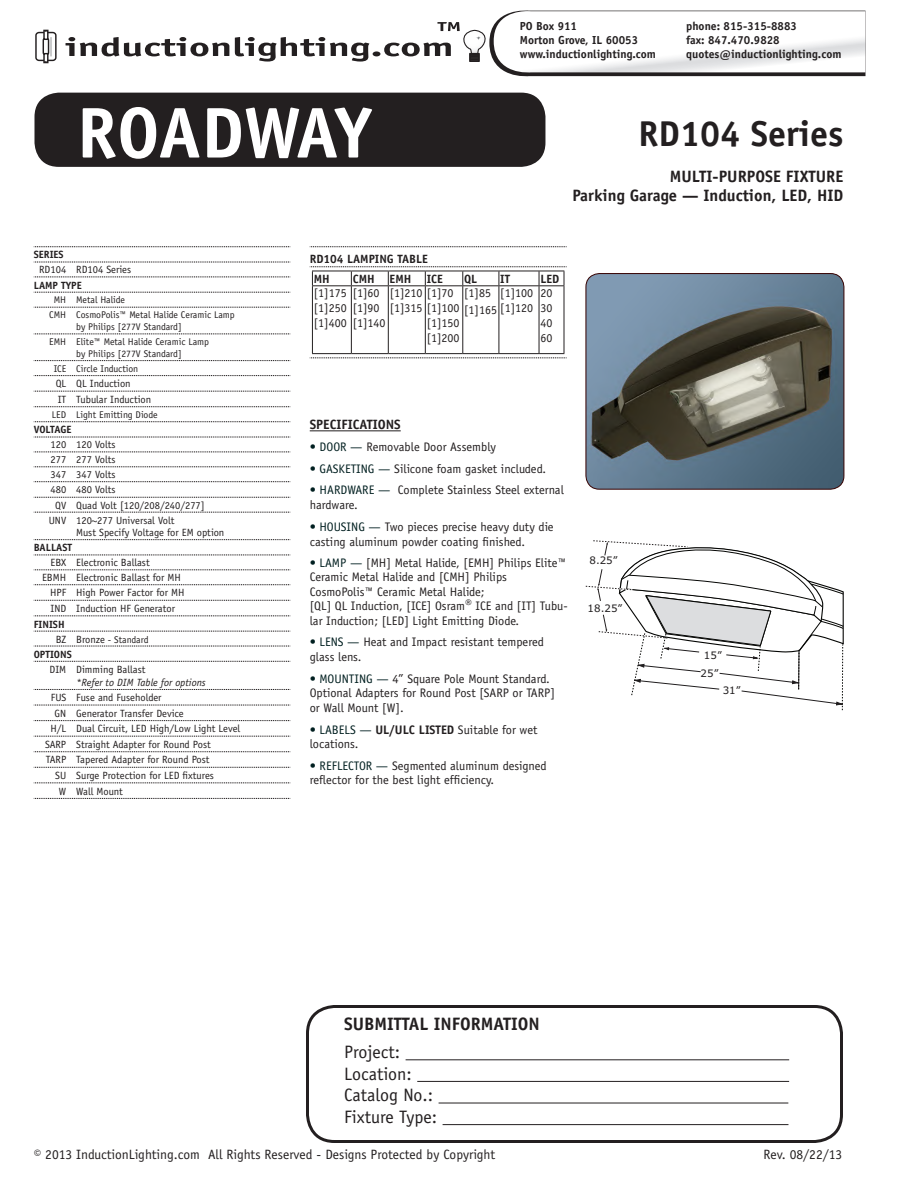
<style>
.page{position:relative;width:918px;height:1188px;background:#fff}
.page>*{position:absolute;margin:0;border:0;box-sizing:border-box;transform-origin:0 0}
.t1{font:700 72px "Officina Sans";letter-spacing:-.01em;color:#fff}
.t2{font:700 36px "Officina Sans";color:#231f20}
.t3{font:18px/21.6px "Officina Sans";color:#231f20}
.t4{font:700 18px "Officina Sans";color:#231f20}
.t5{font:700 16.5px/19.8px "Officina Sans";color:#231f20;text-align:right}
.t6{font:13.5px "Officina Sans";color:#231f20}
.t7{font:700 13.5px "Officina Sans";color:#231f20}
.t8{font:12.3px/14.9px "Officina Sans";color:#231f20}
.t9{font:12px/15px "Officina Sans";color:#231f20}
.t10{font:700 12px/20.2px "Officina Sans";color:#231f20}
.t11{font:700 11.7px/14px "Officina Sans";color:#231f20}
.t12{font:10.5px/15.6px "Officina Sans";color:#231f20}
.t13{font:700 10.5px "Officina Sans";color:#231f20}
.t14{font:italic 10.5px "Officina Sans";color:#231f20}
.t15{font:700 10.5px "Officina Sans";letter-spacing:-.02em;color:#231f20}
.t16{font:10.35px/18.1px "Verdana";color:#201d1e;text-align:center}
.t17{font:9.75px/15px "Officina Sans";color:#231f20}
.s1{font-size:10.5px}
.s2{color:#001f20}
.s3{font-weight:700}
</style>
<div class="page">
<svg style="left:66px;top:37px;width:163px;height:19px"></svg>
<svg style="left:235px;top:10px;width:631px;height:66px"></svg>
<div style="left:35px;top:32px;width:22px;height:29px;border:1px solid #231f20;border-radius:3px"></div>
<svg style="left:42px;top:31px;width:10px;height:31px"></svg>
<div style="left:34px;top:93px;width:511px;height:74px;background:#231f20;border-radius:24px"></div>
<hr style="left:406px;top:1059px;width:383px;height:1px;background:#231f20">
<hr style="left:417px;top:1081px;width:372px;height:1px;background:#231f20">
<hr style="left:439px;top:1103px;width:349px;height:1px;background:#231f20">
<hr style="left:443px;top:1124px;width:345px;height:1px;background:#231f20">
<div style="left:306px;top:1005px;width:537px;height:138px;border:3px solid #231f20;border-radius:27px"></div>
<svg style="left:310px;top:246px;width:257px;height:1px"></svg>
<svg style="left:310px;top:267px;width:257px;height:92px"></svg>
<hr style="left:310px;top:431px;width:91px;height:1px;background:#231f20">
<svg style="left:34px;top:246px;width:257px;height:1px"></svg>
<svg style="left:34px;top:262px;width:257px;height:1px"></svg>
<svg style="left:34px;top:277px;width:257px;height:1px"></svg>
<svg style="left:34px;top:292px;width:257px;height:1px"></svg>
<svg style="left:34px;top:307px;width:257px;height:1px"></svg>
<svg style="left:34px;top:334px;width:257px;height:1px"></svg>
<svg style="left:34px;top:360px;width:257px;height:1px"></svg>
<svg style="left:34px;top:375px;width:257px;height:1px"></svg>
<svg style="left:34px;top:391px;width:257px;height:1px"></svg>
<svg style="left:34px;top:406px;width:257px;height:1px"></svg>
<svg style="left:34px;top:421px;width:257px;height:1px"></svg>
<svg style="left:34px;top:437px;width:257px;height:1px"></svg>
<svg style="left:34px;top:452px;width:257px;height:1px"></svg>
<svg style="left:34px;top:467px;width:257px;height:1px"></svg>
<svg style="left:34px;top:481px;width:257px;height:1px"></svg>
<svg style="left:34px;top:497px;width:257px;height:1px"></svg>
<svg style="left:34px;top:512px;width:257px;height:1px"></svg>
<svg style="left:34px;top:539px;width:257px;height:1px"></svg>
<svg style="left:34px;top:555px;width:257px;height:1px"></svg>
<svg style="left:34px;top:570px;width:257px;height:1px"></svg>
<svg style="left:34px;top:584px;width:257px;height:1px"></svg>
<svg style="left:34px;top:600px;width:257px;height:1px"></svg>
<svg style="left:34px;top:616px;width:257px;height:1px"></svg>
<svg style="left:34px;top:631px;width:257px;height:1px"></svg>
<svg style="left:34px;top:646px;width:257px;height:1px"></svg>
<svg style="left:34px;top:661px;width:257px;height:1px"></svg>
<svg style="left:34px;top:689px;width:257px;height:1px"></svg>
<svg style="left:34px;top:705px;width:257px;height:1px"></svg>
<svg style="left:34px;top:720px;width:257px;height:1px"></svg>
<svg style="left:34px;top:736px;width:257px;height:1px"></svg>
<svg style="left:34px;top:751px;width:257px;height:1px"></svg>
<svg style="left:34px;top:767px;width:257px;height:1px"></svg>
<svg style="left:34px;top:783px;width:257px;height:1px"></svg>
<svg style="left:34px;top:798px;width:257px;height:1px"></svg>
<img style="left:586px;top:274px;width:258px;height:215px">
<div style="left:586px;top:273px;width:258px;height:216px;border:1px solid #350000;border-radius:14px"></div>
<svg style="left:586px;top:541px;width:258px;height:169px"></svg>
<h1 class="t1" style="left:77px;top:88px;width:296px">ROADWAY</h1>
<p class="t11" style="left:520px;top:19px;width:138px">PO Box 911<br>Morton Grove, IL 60053 www.inductionlighting.com</p>
<p class="t11" style="left:686px;top:19px;width:157px">phone: 815-315-8883<br>fax: 847.470.9828 quotes@inductionlighting.com</p>
<h2 class="t2" style="left:639px;top:111px;width:206px">RD104 Series</h2>
<h3 class="t5" style="left:572px;top:166px;width:273px">MULTI-PURPOSE FIXTURE<br>Parking Garage — Induction, LED, HID</h3>
<p class="t13" style="left:34px;top:248px;width:31px">SERIES</p>
<p class="t12" style="left:39px;top:262px;width:93px">RD104 RD104 Series</p>
<p class="t13" style="left:34px;top:279px;width:50px">LAMP TYPE</p>
<p class="t17" style="left:49px;top:293px;width:187px;text-indent:5px">MH Metal Halide<br>CMH CosmoPolis™ Metal Halide Ceramic Lamp</p>
<p class="t17" style="left:49px;top:319px;width:161px;text-align:center">by Philips [277V Standard]<br>EMH Elite™ Metal Halide Ceramic Lamp</p>
<p class="t17" style="left:54px;top:346px;width:129px;text-indent:22px">by Philips [277V Standard]<br>ICE Circle Induction</p>
<p class="t12" style="left:56px;top:376px;width:97px">QL QL Induction<br>IT Tubular Induction</p>
<p class="t17" style="left:52px;top:407px;width:107px">LED Light Emitting Diode</p>
<p class="t15" style="left:34px;top:423px;width:39px">VOLTAGE</p>
<p class="t12" style="left:51px;top:437px;width:67px">120 120 Volts</p>
<p class="t12" style="left:51px;top:452px;width:67px">277 277 Volts</p>
<p class="t12" style="left:51px;top:467px;width:67px">347 347 Volts</p>
<p class="t12" style="left:51px;top:482px;width:67px">480 480 Volts</p>
<p class="t12" style="left:55px;top:497px;width:151px">QV Quad Volt [120/208/240/277]</p>
<p class="t12" style="left:49px;top:512px;width:127px">UNV 120~277 Universal Volt</p>
<p class="t12" style="left:76px;top:525px;width:150px">Must Specify Voltage for EM option</p>
<p class="t13" style="left:34px;top:541px;width:40px">BALLAST</p>
<p class="t12" style="left:51px;top:555px;width:101px">EBX Electronic Ballast</p>
<p class="t12" style="left:42px;top:570px;width:140px">EBMH Electronic Ballast for MH</p>
<p class="t12" style="left:50px;top:585px;width:136px">HPF High Power Factor for MH</p>
<p class="t12" style="left:51px;top:601px;width:126px">IND Induction HF Generator</p>
<p class="t13" style="left:34px;top:617px;width:32px">FINISH</p>
<p class="t17" style="left:56px;top:632px;width:94px"><span class="s1">BZ Bronze</span> - Standard</p>
<p class="t13" style="left:34px;top:648px;width:40px">OPTIONS</p>
<p class="t12" style="left:50px;top:662px;width:97px">DIM Dimming Ballast</p>
<p class="t14" style="left:76px;top:676px;width:131px">*Refer to DIM Table for options</p>
<p class="t12" style="left:51px;top:690px;width:112px">FUS Fuse and Fuseholder</p>
<p class="t12" style="left:55px;top:705px;width:131px">GN Generator Transfer Device</p>
<p class="t12" style="left:51px;top:721px;width:191px">H/L Dual Circuit, LED High/Low Light Level</p>
<p class="t12" style="left:45px;top:737px;width:167px">SARP Straight Adapter for Round Post</p>
<p class="t12" style="left:46px;top:752px;width:165px">TARP Tapered Adapter for Round Post</p>
<p class="t12" style="left:55px;top:768px;width:160px">SU Surge Protection for LED fixtures</p>
<p class="t12" style="left:59px;top:783px;width:66px">W Wall Mount</p>
<p class="t10" style="left:314px;top:249px;width:115px;text-indent:-4px">RD104 LAMPING TABLE<br>MH</p>
<p class="t10" style="left:353px;top:269px;width:60px">CMH EMH</p>
<p class="t10" style="left:427px;top:269px;width:18px">ICE</p>
<p class="t10" style="left:464px;top:269px;width:15px">QL</p>
<p class="t10" style="left:500px;top:269px;width:11px">IT</p>
<p class="t10" style="left:540px;top:269px;width:20px">LED</p>
<p class="t9" style="left:314px;top:286px;width:34px;text-align:justify">[1]175 [1]250 [1]400</p>
<p class="t9" style="left:353px;top:286px;width:34px">[1]60 [1]90 [1]140</p>
<p class="t9" style="left:390px;top:286px;width:65px">[1]210 [1]70</p>
<p class="t9" style="left:464px;top:285px;width:34px;line-height:16.5px">[1]85 [1]165</p>
<p class="t9" style="left:500px;top:286px;width:34px">[1]100 [1]120</p>
<p class="t9" style="left:540px;top:286px;width:13px;text-align:justify">20<br>30<br>40<br>60</p>
<p class="t9" style="left:390px;top:301px;width:71px">[1]315 [1]100</p>
<p class="t9" style="left:427px;top:316px;width:34px">[1]150</p>
<p class="t9" style="left:427px;top:331px;width:34px">[1]200</p>
<p class="t7" style="left:310px;top:416px;width:92px">SPECIFICATIONS</p>
<p class="t8" style="left:310px;top:440px;width:188px"><span class="s2">• DOOR —</span> Removable Door Assembly</p>
<p class="t8" style="left:310px;top:461px;width:238px"><span class="s2">• GASKETING —</span> Silicone foam gasket included.</p>
<p class="t8" style="left:310px;top:483px;width:256px"><span class="s2">• HARDWARE —</span> Complete Stainless Steel external hardware.</p>
<p class="t8" style="left:310px;top:519px;width:245px"><span class="s2">• HOUSING —</span> Two pieces precise heavy duty die casting aluminum powder coating finished.</p>
<p class="t8" style="left:310px;top:556px;width:259px;line-height:14.4px"><span class="s2">• LAMP —</span> [MH] Metal Halide, [EMH] Philips Elite™ Ceramic Metal Halide and [CMH] Philips CosmoPolis™ Ceramic Metal Halide;<br>[QL] QL Induction, [ICE] Osram® ICE and [IT] Tubu&shy;lar Induction; [LED] Light Emitting Diode.</p>
<p class="t8" style="left:310px;top:635px;width:236px"><span class="s2">• LENS —</span> Heat and Impact resistant tempered glass lens.</p>
<p class="t8" style="left:310px;top:671px;width:247px"><span class="s2">• MOUNTING —</span> 4” Square Pole Mount Standard.<br>Optional Adapters for Round Post [SARP or TARP] or Wall Mount [W].</p>
<p class="t8" style="left:310px;top:722px;width:229px"><span class="s2">• LABELS —</span> <span class="s3">UL/ULC LISTED</span> Suitable for wet locations.</p>
<p class="t8" style="left:310px;top:759px;width:239px;line-height:14.2px"><span class="s2">• REFLECTOR —</span> Segmented aluminum designed reflector for the best light efficiency.</p>
<p class="t16" style="left:590px;top:551px;width:30px">8.25”</p>
<p class="t16" style="left:588px;top:599px;width:36px">18.25”</p>
<p class="t16" style="left:701px;top:646px;width:23px">15”<br>25”</p>
<p class="t16" style="left:723px;top:681px;width:19px">31”</p>
<h3 class="t4" style="left:344px;top:1012px;width:197px">SUBMITTAL INFORMATION</h3>
<h3 class="t3" style="left:344px;top:1041px;width:95px">Project:<br>Location:<br>Catalog No.:<br>Fixture Type:</h3>
<p class="t6" style="left:34px;top:1147px;width:463px">© 2013 InductionLighting.com All Rights Reserved - Designs Protected by Copyright</p>
<p class="t6" style="left:764px;top:1147px;width:80px">Rev. 08/22/13</p>
</div>
